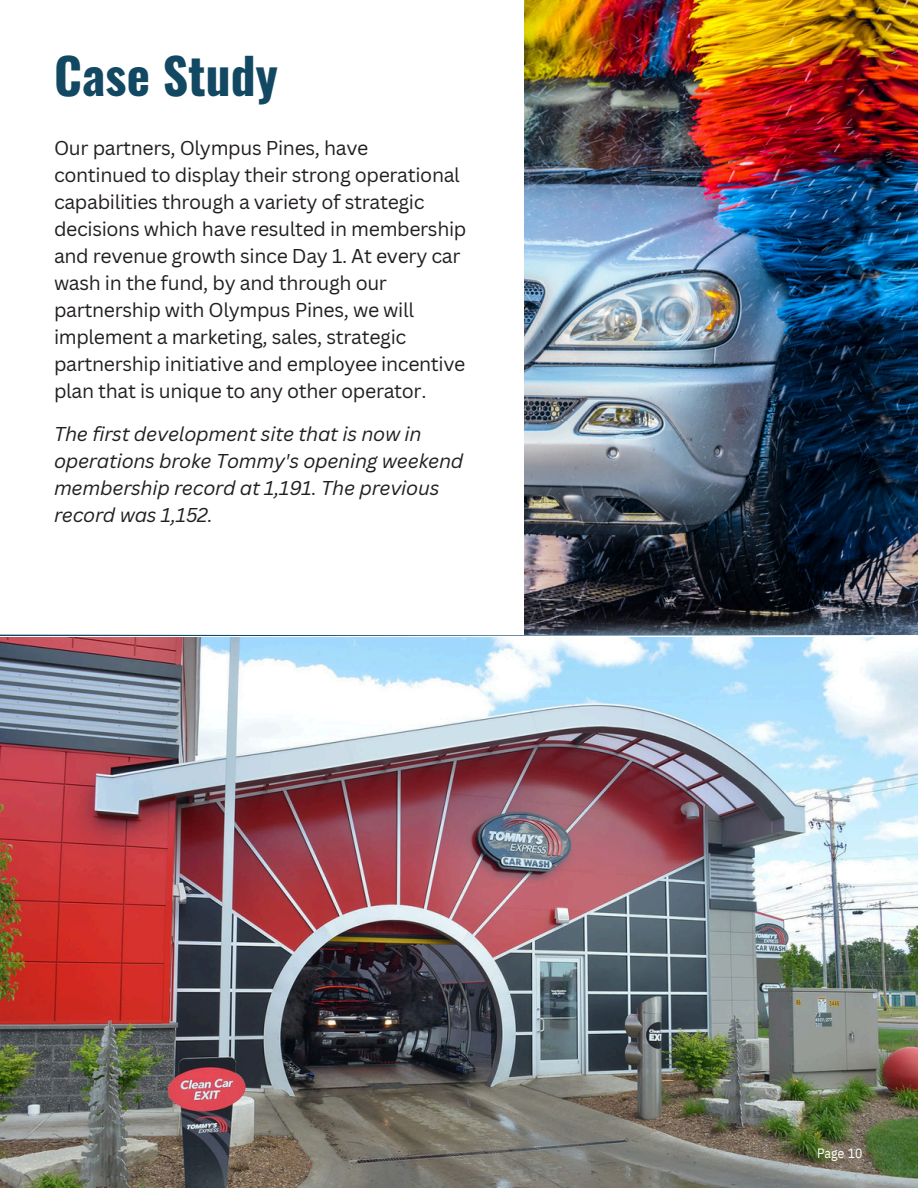
<style>
.page{position:relative;width:918px;height:1188px;background:#fff}
.page>*{position:absolute;margin:0;border:0;box-sizing:border-box;transform-origin:0 0}
.t1{font:700 49.5px "Oswald";color:#124862}
.t2{font:19.5px/27px "Canva Sans";letter-spacing:-.02em;color:#231f20}
.t3{font:italic 19.5px/27px "Canva Sans";letter-spacing:-.015em;color:#231f20}
.t4{font:13.5px "IBM Plex Sans Cond";letter-spacing:.01em;color:#fff}
</style>
<div class="page">
<img style="left:0;top:637px;width:917px;height:551px">
<img style="left:525px;top:0;width:393px;height:634px">
<svg style="left:0;top:635px;width:889px;height:1px"></svg>
<h1 class="t1" style="left:54px;top:50px;width:226px">Case Study</h1>
<p class="t2" style="left:54px;top:135px;width:414px">Our partners, Olympus Pines, have<br>continued to display their strong operational capabilities through a variety of strategic decisions which have resulted in membership and revenue growth since Day 1. At every car wash in the fund, by and through our partnership with Olympus Pines, we will implement a marketing, sales, strategic partnership initiative and employee incentive plan that is unique to any other operator.</p>
<p class="t3" style="left:54px;top:420px;width:411px">The first development site that is now in operations broke Tommy's opening weekend membership record at 1,191. The previous record was 1,152.</p>
<p class="t4" style="left:817px;top:1142px;width:47px">Page 10</p>
</div>
